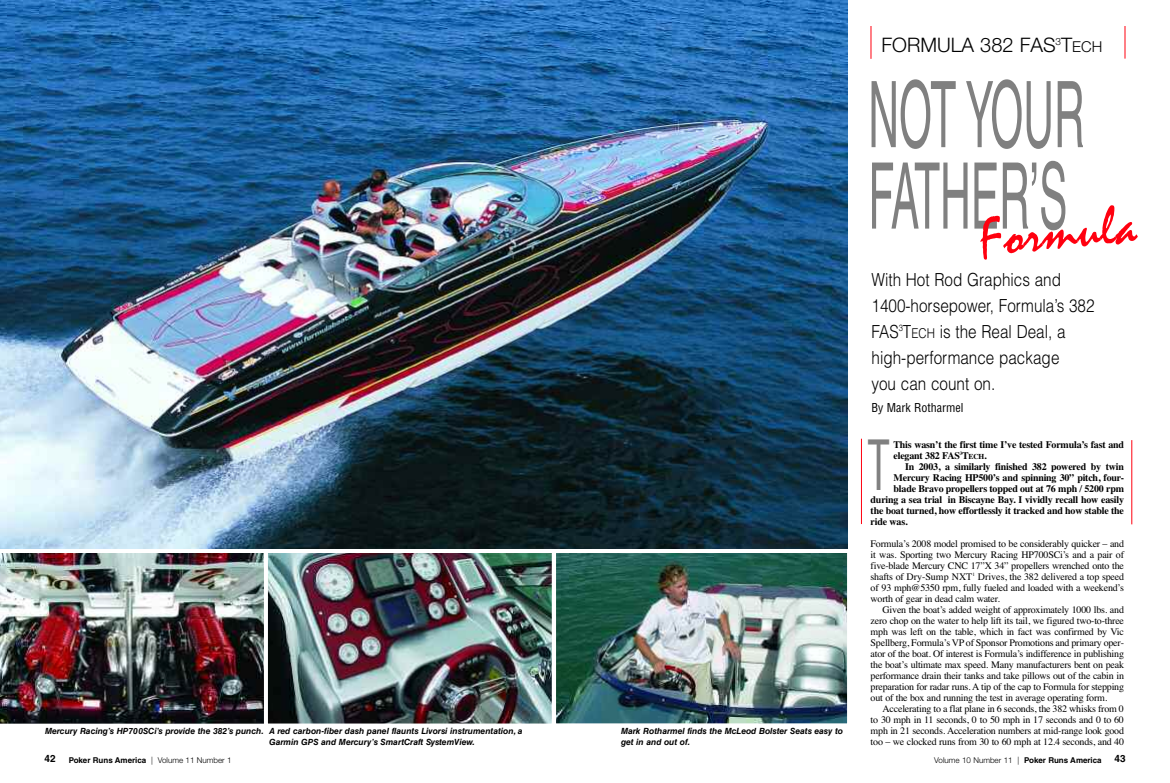
<style>
.page{position:relative;width:1170px;height:783px;background:#fff}
.page>*{position:absolute;margin:0;border:0;box-sizing:border-box;transform-origin:0 0}
.t1{font:condensed 92px/81.4px "Helvetica";color:#808080;scale:.56 1}
.t2{font:condensed 67.4px "Helvetica";color:#808080;scale:.66 1}
.t3{font:57px "Mistral";color:#ff000f}
.t4{font:300 20px "Helvetica Neue";color:#000}
.t5{font:300 18px/26px "Helvetica";color:#000;scale:.85 1}
.t6{font:condensed 12px "Helvetica LT Std";color:#000}
.t7{font:10px/11px "Times";letter-spacing:-.02em;color:#000;text-align:justify}
.t8{font:700 10px/11px "Times";letter-spacing:-.02em;color:#000}
.t9{font:700 10px "Helvetica LT Std";color:#000}
.t10{font:italic 700 8.5px/11px "Helvetica LT Std";color:#000}
.t11{font:300 8px "Helvetica Neue";color:#000}
.t12{font:700 8px "Helvetica LT Std";color:#000}
.s1{font-size:15px}
.s2{font-size:13.5px}
.s3{font-size:7.5px}
.s4{font-family:"Helvetica Neue";font-weight:300}
.s5{font-family:"Helvetica LT Std";font-weight:700}
</style>
<div class="page">
<img style="left:0;top:0;width:847px;height:549px">
<img style="left:0;top:553px;width:264px;height:171px">
<img style="left:557px;top:554px;width:289px;height:168px">
<div style="left:552px;top:549px;width:299px;height:178px;border:4px solid #fff"></div>
<img style="left:269px;top:554px;width:282px;height:169px">
<div style="left:264px;top:549px;width:292px;height:179px;border:4px solid #fff"></div>
<hr style="left:871px;top:26px;width:1px;height:33px;background:#ff000f">
<hr style="left:1125px;top:26px;width:1px;height:33px;background:#ff000f">
<hr style="left:861px;top:439px;width:1px;height:85px;background:#ff000f">
<hr style="left:1132px;top:440px;width:1px;height:84px;background:#ff000f">
<h3 class="t4" style="left:882px;top:32px;width:222px">FORMULA 382 FAS<sup>3</sup>T<span class="s1">ECH</span></h3>
<p class="t10" style="left:269px;top:726px;width:255px;text-indent:-224px">Mercury Racing’s HP700SCi’s provide the 382’s punch. A red carbon-fiber dash panel flaunts Livorsi instrumentation, a<br>Garmin GPS and Mercury’s SmartCraft SystemView.</p>
<p class="t10" style="left:621px;top:726px;width:223px">Mark Rotharmel finds the McLeod Bolster Seats easy to get in and out of.</p>
<h1 class="t1" style="left:868px;top:83px;width:388px">NOT YOUR<br>FATHER’S</h1>
<h3 class="t3" style="left:976px;top:203px;width:159px;rotate:-5deg">Formula</h3>
<h3 class="t5" style="left:872px;top:266px;width:264px">With Hot Rod Graphics and<br>1400-horsepower, Formula’s 382<br>FAS<sup>3</sup>T<span class="s2">ECH</span> is the Real Deal, a high-performance package<br>you can count on.</h3>
<p class="t6" style="left:872px;top:403px;width:93px">By Mark Rotharmel</p>
<h2 class="t2" style="left:867px;top:427px;width:35px">T</h2>
<p class="t8" style="left:893px;top:439px;width:232px">This wasn’t the first time I’ve tested Formula’s fast and elegant 382 FAS<sup>3</sup>T<span class="s3">ECH</span>.</p>
<p class="t8" style="left:905px;top:461px;width:220px">In 2003, a similarly finished 382 powered by twin</p>
<p class="t8" style="left:894px;top:472px;width:232px">Mercury Racing HP500’s and spinning 30” pitch, four-</p>
<p class="t8" style="left:894px;top:483px;width:232px">blade Bravo propellers topped out at 76 mph / 5200 rpm</p>
<p class="t8" style="left:871px;top:494px;width:255px">during a sea trial in Biscayne Bay. I vividly recall how easily</p>
<p class="t8" style="left:871px;top:505px;width:255px">the boat turned, how effortlessly it tracked and how stable the</p>
<p class="t8" style="left:871px;top:516px;width:38px">ride was.</p>
<p class="t7" style="left:871px;top:538px;width:255px">Formula’s 2008 model promised to be considerably quicker – and it was. Sporting two Mercury Racing HP700SCi’s and a pair of five-blade Mercury CNC 17”X 34” propellers wrenched onto the shafts of Dry-Sump NXT<sup>1</sup> Drives, the 382 delivered a top speed of 93 mph@5350 rpm, fully fueled and loaded with a weekend’s worth of gear in dead calm water.</p>
<p class="t7" style="left:871px;top:604px;width:255px;text-indent:12px">Given the boat’s added weight of approximately 1000 lbs. and zero chop on the water to help lift its tail, we figured two-to-three mph was left on the table, which in fact was confirmed by Vic Spellberg, Formula’s VP of Sponsor Promotions and primary oper&shy;ator of the boat. Of interest is Formula’s indifference in publishing the boat’s ultimate max speed. Many manufacturers bent on peak performance drain their tanks and take pillows out of the cabin in preparation for radar runs. A tip of the cap to Formula for stepping out of the box and running the test in average operating form.</p>
<p class="t7" style="left:871px;top:703px;width:255px;text-indent:12px">Accelerating to a flat plane in 6 seconds, the 382 whisks from 0 to 30 mph in 11 seconds, 0 to 50 mph in 17 seconds and 0 to 60 mph in 21 seconds. Acceleration numbers at mid-range look good too – we clocked runs from 30 to 60 mph at 12.4 seconds, and 40</p>
<p class="t9" style="left:45px;top:755px;width:13px">42</p>
<p class="t12" style="left:69px;top:757px;width:164px">Poker Runs America <span class="s4">| Volume 11 Number 1</span></p>
<p class="t11" style="left:934px;top:755px;width:169px">Volume 10 Number 11 | <span class="s5">Poker Runs America</span></p>
<p class="t9" style="left:1115px;top:755px;width:13px">43</p>
</div>
